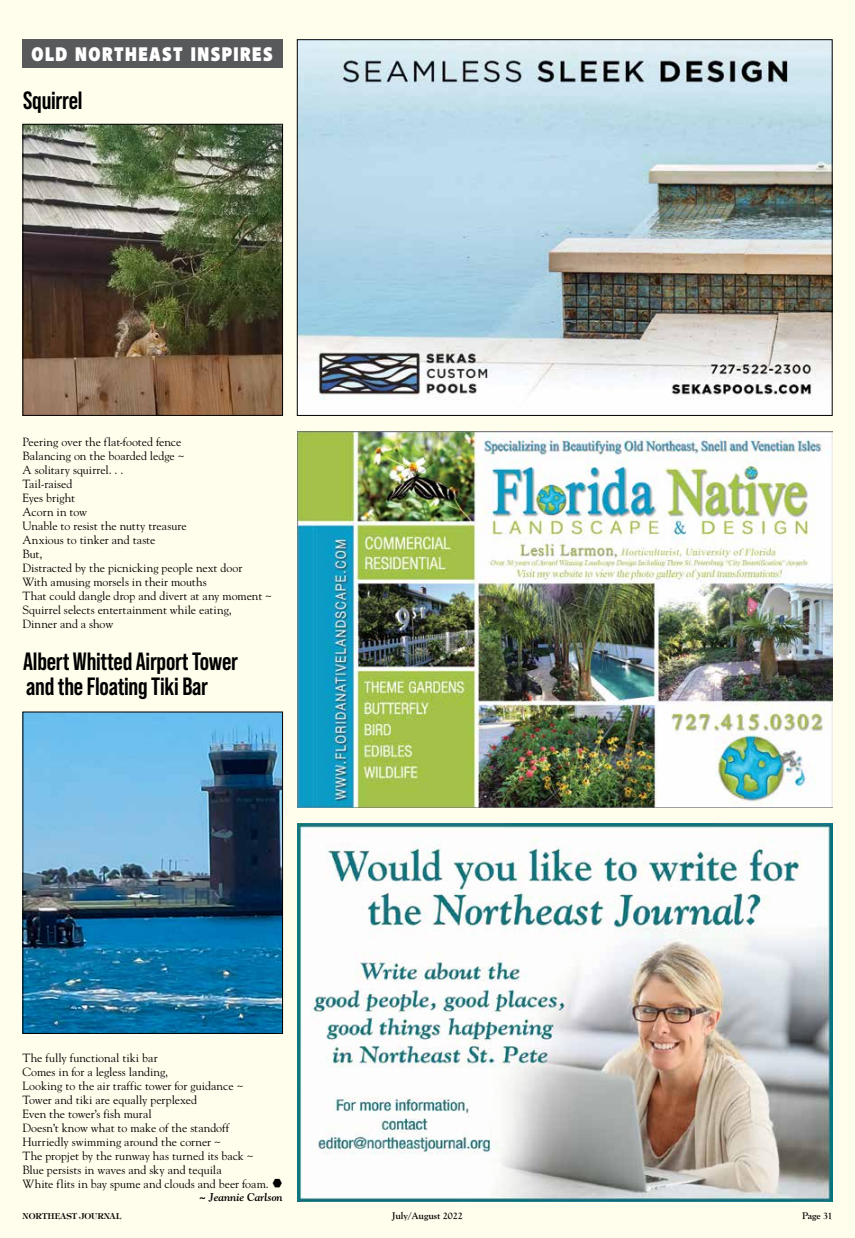
<style>
.page{position:relative;width:855px;height:1238px;background:#fffdeb}
.page>*{position:absolute;margin:0;border:0;box-sizing:border-box;transform-origin:0 0}
.t1{font:700 25px/25px "Bebas Neue Pro";letter-spacing:-.01em;color:#000}
.t2{font:900 20px "Akagi Pro";letter-spacing:.085em;color:#fff;scale:.86 1}
.t3{font:11.88px/14px "Goudy";color:#000}
.t4{font:italic 700 11.25px "Goudy";letter-spacing:-.01em;color:#000}
.t5{font:700 10px "Goudy Old Style T";color:#000}
.t6{font:600 8.12px "Tiffany";color:#000}
</style>
<div class="page">
<div style="left:22px;top:39px;width:261px;height:29px;background:#58595b"></div>
<img style="left:25px;top:126px;width:256px;height:288px">
<div style="left:23px;top:124px;width:260px;height:292px;border:1px solid #000"></div>
<img style="left:25px;top:713px;width:256px;height:318px">
<div style="left:23px;top:711px;width:260px;height:322px;border:1px solid #000"></div>
<img style="left:297px;top:823px;width:535px;height:378px">
<img style="left:297px;top:432px;width:535px;height:375px">
<img style="left:299px;top:41px;width:531px;height:373px">
<h2 class="t2" style="left:32px;top:42px;width:282px">OLD NORTHEAST INSPIRES</h2>
<h1 class="t1" style="left:23px;top:88px;width:61px">Squirrel</h1>
<p class="t3" style="left:22px;top:434px;width:251px">Peering over the flat-footed fence<br>Balancing on the boarded ledge ~<br>A solitary squirrel. . .<br>Tail-raised<br>Eyes bright<br>Acorn in tow<br>Unable to resist the nutty treasure<br>Anxious to tinker and taste<br>But,<br>Distracted by the picnicking people next door<br>With amusing morsels in their mouths<br>That could dangle drop and divert at any moment ~<br>Squirrel selects entertainment while eating,<br>Dinner and a show</p>
<h1 class="t1" style="left:23px;top:648px;width:216px">Albert Whitted Airport Tower and the Floating Tiki Bar</h1>
<p class="t3" style="left:22px;top:1050px;width:248px">The fully functional tiki bar<br>Comes in for a legless landing,<br>Looking to the air traffic tower for guidance ~ Tower and tiki are equally perplexed<br>Even the tower’s fish mural<br>Doesn’t know what to make of the standoff Hurriedly swimming around the corner ~<br>The propjet by the runway has turned its back ~ Blue persists in waves and sky and tequila<br>White flits in bay spume and clouds and beer foam.</p>
<p class="t4" style="left:199px;top:1190px;width:85px">~ Jeannie Carlson</p>
<p class="t6" style="left:22px;top:1210px;width:100px">NORTHEAST JOURNAL</p>
<p class="t5" style="left:392px;top:1209px;width:72px">July/August 2022</p>
<p class="t5" style="left:802px;top:1209px;width:32px">Page 31</p>
</div>
